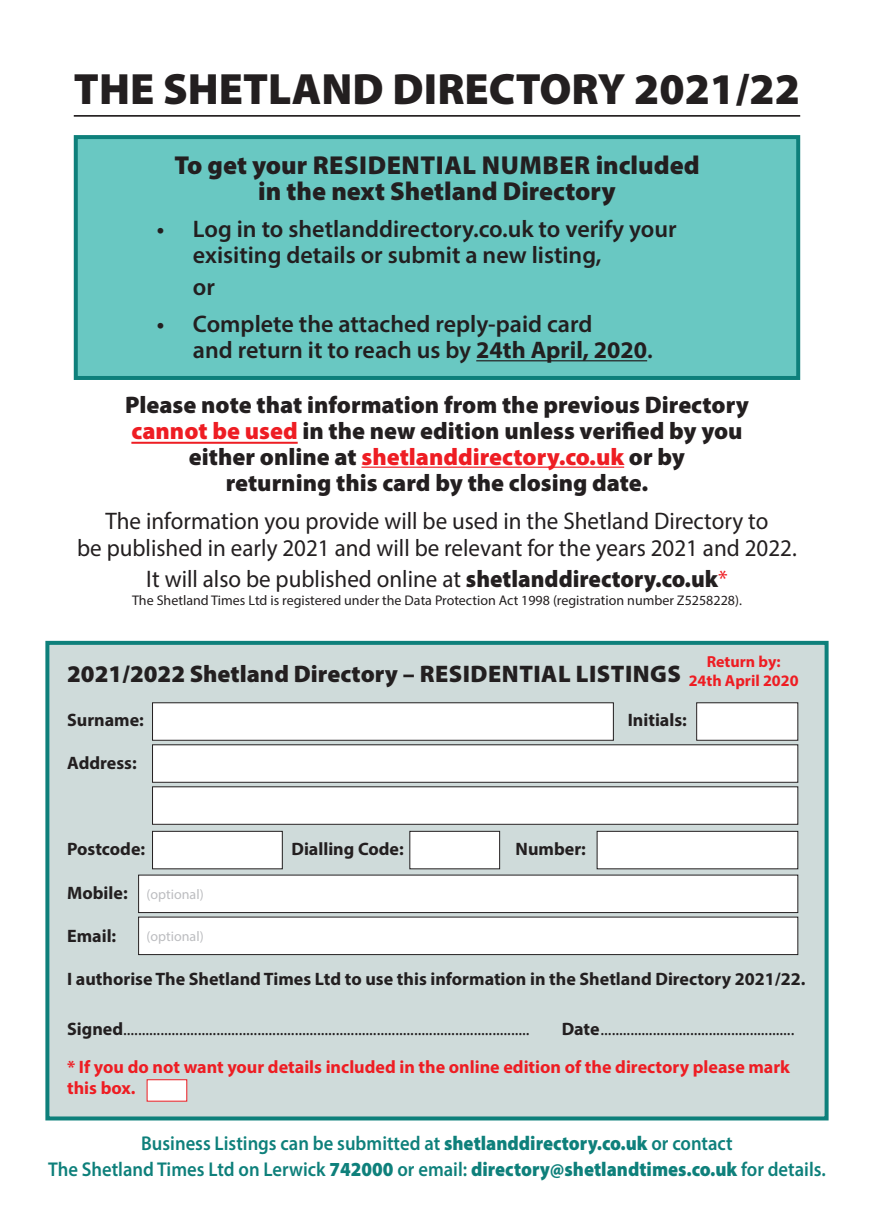
<style>
.page{position:relative;width:874px;height:1225px;background:#fff}
.page>*{position:absolute;margin:0;border:0;box-sizing:border-box;transform-origin:0 0}
.t1{font:900 44px "Myriad Pro";color:#231f20}
.t2{font:900 26px/26px "Myriad Pro";color:#231f20;text-align:center}
.t3{font:900 24px/26px "Myriad Pro";color:#231f20;text-align:center}
.t4{font:24px/27px "Myriad Pro";color:#231f20;text-align:center;scale:.96 1}
.t5{font:600 24px/26px "Myriad Pro";color:#231f20}
.t6{font:600 20px/26px "Myriad Pro";color:#0e807b;text-align:center;scale:.93 1}
.t7{font:700 18px "Myriad Pro";color:#231f20}
.t8{font:700 18px/37.2px "Myriad Pro";color:#ee1d23;text-align:right}
.t9{font:18px "Myriad Pro";color:#231f20}
.t10{font:700 16px/19.2px "Myriad Pro";color:#ee1d23;text-align:center}
.t11{font:14px "Myriad Pro";color:#231f20}
.t12{font:14px "Myriad Pro";color:#bcbdc0}
.s1{font-weight:700}
.s2{color:#ee1d23}
.s3{font-weight:900}
.s4{color:#231f20}
.s5{font-weight:400;color:#231f20}
</style>
<div class="page">
<div style="left:74px;top:135px;width:725px;height:245px;background:#69c8c2;border:4px solid #0e807b"></div>
<div style="left:47px;top:643px;width:779px;height:475px;background:#cfdbda"></div>
<div style="left:45px;top:641px;width:783px;height:479px;border:4px solid #0e807b"></div>
<hr style="left:476px;top:360px;width:171px;height:1px;background:#231f20">
<hr style="left:131px;top:442px;width:166px;height:2px;background:#ee1d23">
<hr style="left:361px;top:466px;width:263px;height:2px;background:#ee1d23">
<div style="left:152px;top:703px;width:461px;height:37px;background:#fff"></div>
<div style="left:152px;top:702px;width:461px;height:39px;border:1px solid #231f20"></div>
<div style="left:152px;top:745px;width:645px;height:37px;background:#fff"></div>
<div style="left:152px;top:744px;width:645px;height:39px;border:1px solid #231f20"></div>
<div style="left:152px;top:787px;width:645px;height:37px;background:#fff"></div>
<div style="left:152px;top:786px;width:645px;height:39px;border:1px solid #231f20"></div>
<div style="left:696px;top:703px;width:101px;height:37px;background:#fff"></div>
<div style="left:695px;top:702px;width:102px;height:39px;border:1px solid #231f20"></div>
<div style="left:152px;top:831px;width:130px;height:38px;background:#fff"></div>
<div style="left:152px;top:831px;width:131px;height:38px;border:1px solid #231f20"></div>
<div style="left:138px;top:875px;width:659px;height:37px;background:#fff"></div>
<div style="left:138px;top:874px;width:659px;height:39px;border:1px solid #231f20"></div>
<div style="left:138px;top:917px;width:659px;height:37px;background:#fff"></div>
<div style="left:138px;top:916px;width:659px;height:39px;border:1px solid #231f20"></div>
<div style="left:146px;top:1079px;width:41px;height:22px;background:#fff;border:1px solid #ee1d23"></div>
<div style="left:409px;top:831px;width:90px;height:38px;background:#fff"></div>
<div style="left:409px;top:831px;width:91px;height:38px;border:1px solid #231f20"></div>
<div style="left:596px;top:831px;width:201px;height:38px;background:#fff"></div>
<div style="left:596px;top:831px;width:201px;height:38px;border:1px solid #231f20"></div>
<hr style="left:74px;top:115px;width:725px;height:2px;background:#231f20">
<h1 class="t1" style="left:74px;top:60px;width:727px">THE SHETLAND DIRECTORY 2021/22</h1>
<p class="t2" style="left:174px;top:151px;width:526px">To get your RESIDENTIAL NUMBER included in the next Shetland Directory</p>
<p class="t5" style="left:193px;top:215px;width:485px;text-indent:-36px">• Log in to shetlanddirectory.co.uk to verify your exisiting details or submit a new listing,</p>
<p class="t5" style="left:193px;top:273px;width:24px">or</p>
<p class="t5" style="left:193px;top:311px;width:461px;text-indent:-36px">• Complete the attached reply-paid card<br>and return it to reach us by <span class="s1">24th April, 2020</span>.</p>
<p class="t3" style="left:125px;top:391px;width:625px">Please note that information from the previous Directory <span class="s2">cannot be used</span> in the new edition unless verified by you either online at <span class="s2">shetlanddirectory.co.uk</span> or by<br>returning this card by the closing date.</p>
<p class="t4" style="left:77px;top:507px;width:750px">The information you provide will be used in the Shetland Directory to<br>be published in early 2021 and will be relevant for the years 2021 and 2022.</p>
<p class="t4" style="left:146px;top:565px;width:606px">It will also be published online at <span class="s3">shetlanddirectory.co.uk</span><span class="s2">*</span></p>
<p class="t11" style="left:132px;top:592px;width:611px">The Shetland Times Ltd is registered under the Data Protection Act 1998 (registration number Z5258228).</p>
<p class="t10" style="left:688px;top:651px;width:111px">Return by:<br>24th April 2020</p>
<p class="t3" style="left:67px;top:660px;width:615px">2021/2022 Shetland Directory – RESIDENTIAL LISTINGS</p>
<p class="t7" style="left:67px;top:708px;width:78px">Surname:</p>
<p class="t7" style="left:627px;top:708px;width:61px">Initials:</p>
<p class="t7" style="left:67px;top:751px;width:71px">Address:</p>
<p class="t7" style="left:67px;top:837px;width:80px">Postcode:</p>
<p class="t7" style="left:291px;top:837px;width:114px">Dialling Code:</p>
<p class="t7" style="left:515px;top:837px;width:72px">Number:</p>
<p class="t7" style="left:67px;top:880px;width:62px">Mobile:</p>
<p class="t7" style="left:67px;top:924px;width:51px">Email:</p>
<p class="t7" style="left:67px;top:967px;width:739px">I authorise The Shetland Times Ltd to use this information in the Shetland Directory 2021/22.</p>
<p class="t9" style="left:67px;top:1018px;width:464px"><span class="s1">Signed</span>.............................................................................................................</p>
<p class="t12" style="left:146px;top:885px;width:59px">(optional)</p>
<p class="t12" style="left:146px;top:927px;width:59px">(optional)</p>
<p class="t8" style="left:67px;top:1010px;width:728px"><span class="s4">Date</span> <span class="s5">....................................................<br></span>* If you do not want your details included in the online edition of the directory please mark</p>
<p class="t8" style="left:67px;top:1068px;width:70px">this box.</p>
<p class="t6" style="left:48px;top:1130px;width:837px">Business Listings can be submitted at <span class="s3">shetlanddirectory.co.uk</span> or contact<br>The Shetland Times Ltd on Lerwick <span class="s3">742000</span> or email: <span class="s3">directory@shetlandtimes.co.uk</span> for details.</p>
</div>
